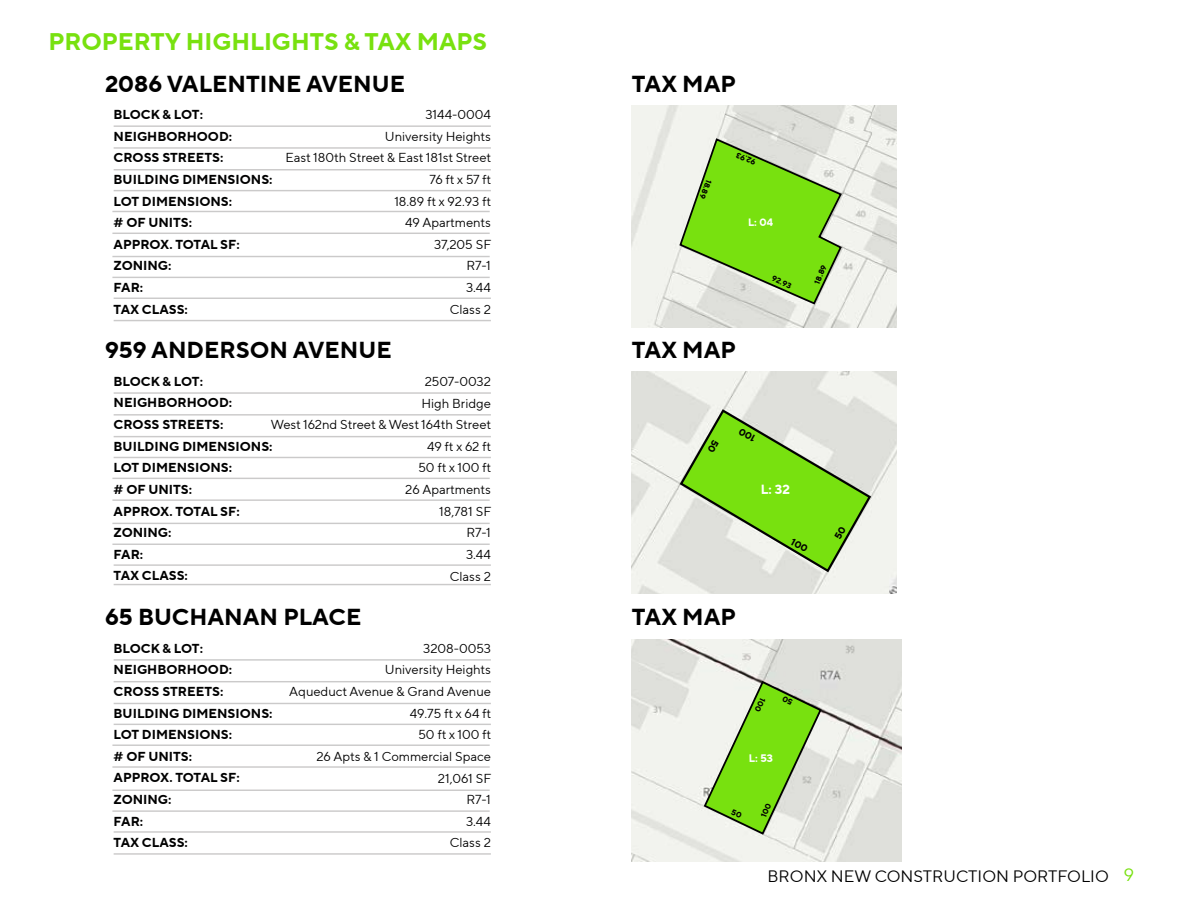
<style>
.page{position:relative;width:1188px;height:918px;background:#fff}
.page>*{position:absolute;margin:0;border:0;box-sizing:border-box;transform-origin:0 0}
.t1{font:700 24px "TT Norms Pro";color:#78e10f}
.t2{font:700 23.1px "TT Norms Pro";color:#000}
.t3{font:16.5px "TT Norms Pro";color:#000}
.t4{font:700 13.2px "TT Norms Pro";color:#fff}
.t5{font:700 12.9px/21.6px "TT Norms Pro";color:#000}
.t6{font:12.9px/21.6px "TT Norms Pro";color:#000;text-align:right}
.t7{font:700 10.8px "TT Norms Pro";color:#fff}
.t8{font:700 10.65px "TT Norms Pro";color:#fff}
.t9{font:700 7.95px "TT Norms Pro";color:#000}
.s1{font-size:18px;color:#78e10f}
</style>
<div class="page">
<hr style="left:114px;top:320px;width:377px;height:1px;background:#cbcaca">
<hr style="left:114px;top:125px;width:377px;height:2px;background:#cbcaca">
<hr style="left:114px;top:147px;width:377px;height:2px;background:#cbcaca">
<hr style="left:114px;top:169px;width:377px;height:1px;background:#cbcaca">
<hr style="left:114px;top:190px;width:377px;height:1px;background:#cbcaca">
<hr style="left:112px;top:211px;width:378px;height:1px;background:#cbcaca">
<hr style="left:112px;top:233px;width:378px;height:1px;background:#cbcaca">
<hr style="left:112px;top:256px;width:378px;height:1px;background:#cbcaca">
<hr style="left:112px;top:277px;width:378px;height:1px;background:#cbcaca">
<hr style="left:114px;top:298px;width:377px;height:1px;background:#cbcaca">
<hr style="left:114px;top:584px;width:377px;height:1px;background:#cbcaca">
<hr style="left:114px;top:392px;width:377px;height:2px;background:#cbcaca">
<hr style="left:114px;top:414px;width:377px;height:2px;background:#cbcaca">
<hr style="left:114px;top:436px;width:377px;height:1px;background:#cbcaca">
<hr style="left:114px;top:457px;width:377px;height:1px;background:#cbcaca">
<hr style="left:112px;top:478px;width:378px;height:1px;background:#cbcaca">
<hr style="left:112px;top:499px;width:378px;height:2px;background:#cbcaca">
<hr style="left:112px;top:523px;width:378px;height:1px;background:#cbcaca">
<hr style="left:112px;top:544px;width:378px;height:1px;background:#cbcaca">
<hr style="left:114px;top:564px;width:377px;height:2px;background:#cbcaca">
<hr style="left:114px;top:853px;width:377px;height:2px;background:#cbcaca">
<hr style="left:114px;top:659px;width:377px;height:2px;background:#cbcaca">
<hr style="left:114px;top:681px;width:377px;height:1px;background:#cbcaca">
<hr style="left:114px;top:703px;width:377px;height:1px;background:#cbcaca">
<hr style="left:114px;top:724px;width:377px;height:1px;background:#cbcaca">
<hr style="left:112px;top:745px;width:378px;height:1px;background:#cbcaca">
<hr style="left:112px;top:766px;width:378px;height:2px;background:#cbcaca">
<hr style="left:112px;top:790px;width:378px;height:1px;background:#cbcaca">
<hr style="left:112px;top:810px;width:378px;height:2px;background:#cbcaca">
<hr style="left:114px;top:831px;width:377px;height:2px;background:#cbcaca">
<img style="left:632px;top:105px;width:264px;height:222px">
<svg style="left:678px;top:137px;width:165px;height:169px"></svg>
<img style="left:632px;top:372px;width:264px;height:222px">
<img style="left:632px;top:639px;width:270px;height:222px">
<svg style="left:678px;top:408px;width:195px;height:166px"></svg>
<svg style="left:703px;top:680px;width:120px;height:156px"></svg>
<h1 class="t1" style="left:48px;top:24px;width:440px">PROPERTY HIGHLIGHTS &amp; TAX MAPS</h1>
<h2 class="t2" style="left:105px;top:66px;width:302px">2086 VALENTINE AVENUE</h2>
<p class="t5" style="left:114px;top:104px;width:160px">BLOCK &amp; LOT:<br>NEIGHBORHOOD:<br>CROSS STREETS:<br>BUILDING DIMENSIONS:<br>LOT DIMENSIONS:<br># OF UNITS:<br>APPROX. TOTAL SF:<br>ZONING:<br>FAR:<br>TAX CLASS:</p>
<p class="t6" style="left:286px;top:104px;width:207px">3144-0004<br>University Heights<br>East 180th Street &amp; East 181st Street<br>76 ft x 57 ft<br>18.89 ft x 92.93 ft<br>49 Apartments<br>37,205 SF<br>R7-1<br>3.44<br>Class 2</p>
<h2 class="t2" style="left:105px;top:333px;width:288px">959 ANDERSON AVENUE</h2>
<p class="t5" style="left:114px;top:371px;width:160px">BLOCK &amp; LOT:<br>NEIGHBORHOOD:<br>CROSS STREETS:<br>BUILDING DIMENSIONS:<br>LOT DIMENSIONS:<br># OF UNITS:<br>APPROX. TOTAL SF:<br>ZONING:<br>FAR:<br>TAX CLASS:</p>
<p class="t6" style="left:271px;top:371px;width:222px">2507-0032<br>High Bridge<br>West 162nd Street &amp; West 164th Street<br>49 ft x 62 ft<br>50 ft x 100 ft<br>26 Apartments<br>18,781 SF<br>R7-1<br>3.44<br>Class 2</p>
<h2 class="t2" style="left:105px;top:600px;width:258px">65 BUCHANAN PLACE</h2>
<p class="t5" style="left:114px;top:637px;width:160px">BLOCK &amp; LOT:<br>NEIGHBORHOOD:<br>CROSS STREETS:<br>BUILDING DIMENSIONS:<br>LOT DIMENSIONS:<br># OF UNITS:<br>APPROX. TOTAL SF:<br>ZONING:<br>FAR:<br>TAX CLASS:</p>
<p class="t6" style="left:289px;top:637px;width:203px">3208-0053<br>University Heights<br>Aqueduct Avenue &amp; Grand Avenue<br>49.75 ft x 64 ft<br>50 ft x 100 ft<br>26 Apts &amp; 1 Commercial Space<br>21,061 SF<br>R7-1<br>3.44<br>Class 2</p>
<h2 class="t2" style="left:632px;top:66px;width:106px">TAX MAP</h2>
<p class="t9" style="left:715px;top:182px;width:21px;rotate:112deg">18.89</p>
<p class="t9" style="left:753px;top:168px;width:22px;rotate:-157deg">92.93</p>
<p class="t8" style="left:748px;top:215px;width:27px;rotate:-1deg">L: 04</p>
<p class="t9" style="left:775px;top:272px;width:22px;rotate:25deg">92.93</p>
<h2 class="t2" style="left:632px;top:333px;width:106px">TAX MAP</h2>
<p class="t9" style="left:811px;top:281px;width:21px;rotate:-67deg">18.89</p>
<p class="t4" style="left:761px;top:480px;width:31px;rotate:-1deg">L: 32</p>
<h2 class="t2" style="left:632px;top:600px;width:106px">TAX MAP</h2>
<p class="t7" style="left:749px;top:750px;width:26px;rotate:-1deg">L: 53</p>
<p class="t3" style="left:768px;top:864px;width:368px">BRONX NEW CONSTRUCTION PORTFOLIO <span class="s1">9</span></p>
</div>
